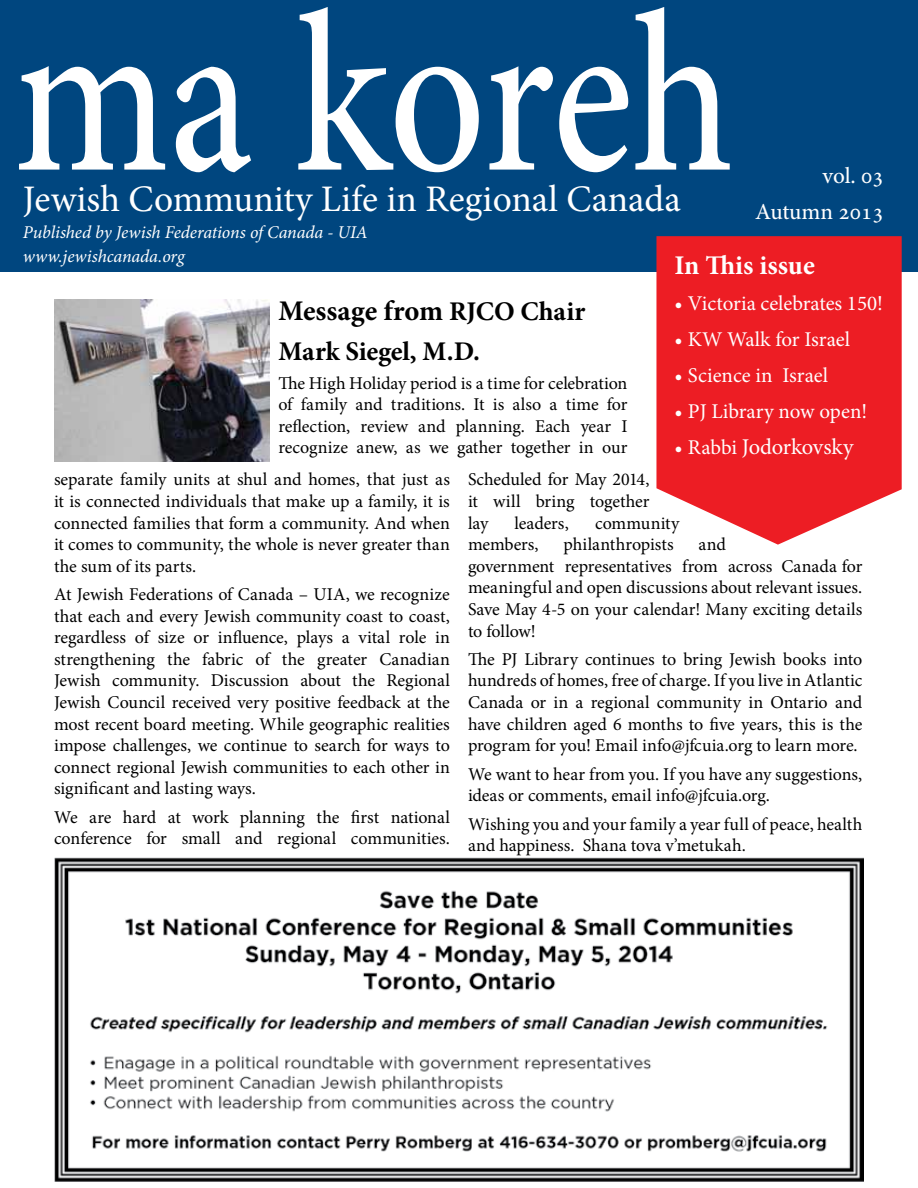
<style>
.page{position:relative;width:918px;height:1188px;background:#fff}
.page>*{position:absolute;margin:0;border:0;box-sizing:border-box;transform-origin:0 0}
.t1{font:225px "Adobe Hebrew";letter-spacing:-.01em;color:#fff;scale:.82 1}
.t2{font:37.5px "Minion Pro";color:#fff}
.t3{font:700 28.5px "Minion Pro";color:#000}
.t4{font:700 27px "Minion Pro";letter-spacing:-.01em;color:#000}
.t5{font:700 27px "Minion Pro";color:#fff}
.t6{font:22.5px "Minion Pro";letter-spacing:-.01em;color:#fff}
.t7{font:22.5px/36px "Adobe Hebrew";color:#fff;text-align:right}
.t8{font:21px "Minion Pro";color:#fff}
.t9{font:18px/21.6px "Minion Pro";letter-spacing:-.005em;color:#000;text-align:justify}
.t10{font:italic 18px/24px "Minion Pro";letter-spacing:-.005em;color:#fff}
.s1{font-size:21px}
.s2{font-size:27px}
</style>
<div class="page">
<div style="left:0;top:0;width:918px;height:271px;background:#00467f"></div>
<svg style="left:656px;top:236px;width:246px;height:309px;background:#ee3238"></svg>
<img style="left:54px;top:300px;width:216px;height:162px">
<img style="left:54px;top:858px;width:810px;height:324px">
<h1 class="t1" style="left:14px;top:-40px;width:879px">ma koreh</h1>
<h2 class="t2" style="left:23px;top:174px;width:660px">Jewish Community Life in Regional Canada</h2>
<p class="t10" style="left:23px;top:220px;width:346px">Published by Jewish Federations of Canada - UIA www.jewishcanada.org</p>
<p class="t7" style="left:755px;top:158px;width:130px">vol. 03<br>Autumn 2013</p>
<h3 class="t5" style="left:674px;top:246px;width:142px">In This issue</h3>
<p class="t8" style="left:674px;top:289px;width:210px">• Victoria celebrates 150!</p>
<p class="t8" style="left:674px;top:325px;width:177px">• KW Walk for Israel</p>
<p class="t8" style="left:674px;top:361px;width:155px">• Science in Israel</p>
<p class="t8" style="left:674px;top:397px;width:194px">• PJ Library now open!</p>
<p class="t6" style="left:674px;top:432px;width:181px"><span class="s1">• Rabbi</span> Jodorkovsky</p>
<h3 class="t3" style="left:278px;top:291px;width:309px">Message from <span class="s2">RJCO Chair</span></h3>
<h3 class="t4" style="left:278px;top:333px;width:203px">Mark Siegel, M.D.</h3>
<p class="t9" style="left:278px;top:372px;width:351px">The High Holiday period is a time for celebration of family and traditions. It is also a time for reflection, review and planning. Each year I recognize anew, as we gather together in our</p>
<p class="t9" style="left:54px;top:469px;width:397px">separate family units at shul and homes, that just as it is connected individuals that make up a family, it is connected families that form a community. And when it comes to community, the whole is never greater than the sum of its parts.</p>
<p class="t9" style="left:54px;top:584px;width:397px">At Jewish Federations of Canada – UIA, we recognize that each and every Jewish community coast to coast, regardless of size or influence, plays a vital role in strengthening the fabric of the greater Canadian Jewish community. Discussion about the Regional Jewish Council received very positive feedback at the most recent board meeting. While geographic realities impose challenges, we continue to search for ways to connect regional Jewish communities to each other in significant and lasting ways.</p>
<p class="t9" style="left:54px;top:806px;width:397px">We are hard at work planning the first national conference for small and regional communities.</p>
<p class="t9" style="left:468px;top:469px;width:183px">Scheduled for May 2014, it will bring together lay</p>
<p class="t9" style="left:515px;top:512px;width:56px">leaders,</p>
<p class="t9" style="left:595px;top:512px;width:86px">community</p>
<p class="t9" style="left:468px;top:534px;width:72px">members,</p>
<p class="t9" style="left:564px;top:534px;width:112px">philanthropists</p>
<p class="t9" style="left:468px;top:534px;width:396px;text-align:left;text-indent:231px">and<br>government representatives from across Canada for meaningful and open discussions about relevant issues.<br>Save May 4-5 on your calendar! Many exciting details to follow!</p>
<p class="t9" style="left:468px;top:648px;width:396px">The PJ Library continues to bring Jewish books into hundreds of homes, free of charge. If you live in Atlantic Canada or in a regional community in Ontario and have children aged 6 months to five years, this is the program for you! Email info@jfcuia.org to learn more.</p>
<p class="t9" style="left:468px;top:763px;width:396px">We want to hear from you. If you have any suggestions, ideas or comments, email info@jfcuia.org.</p>
<p class="t9" style="left:468px;top:813px;width:396px">Wishing you and your family a year full of peace, health and happiness. Shana tova v’metukah.</p>
</div>
